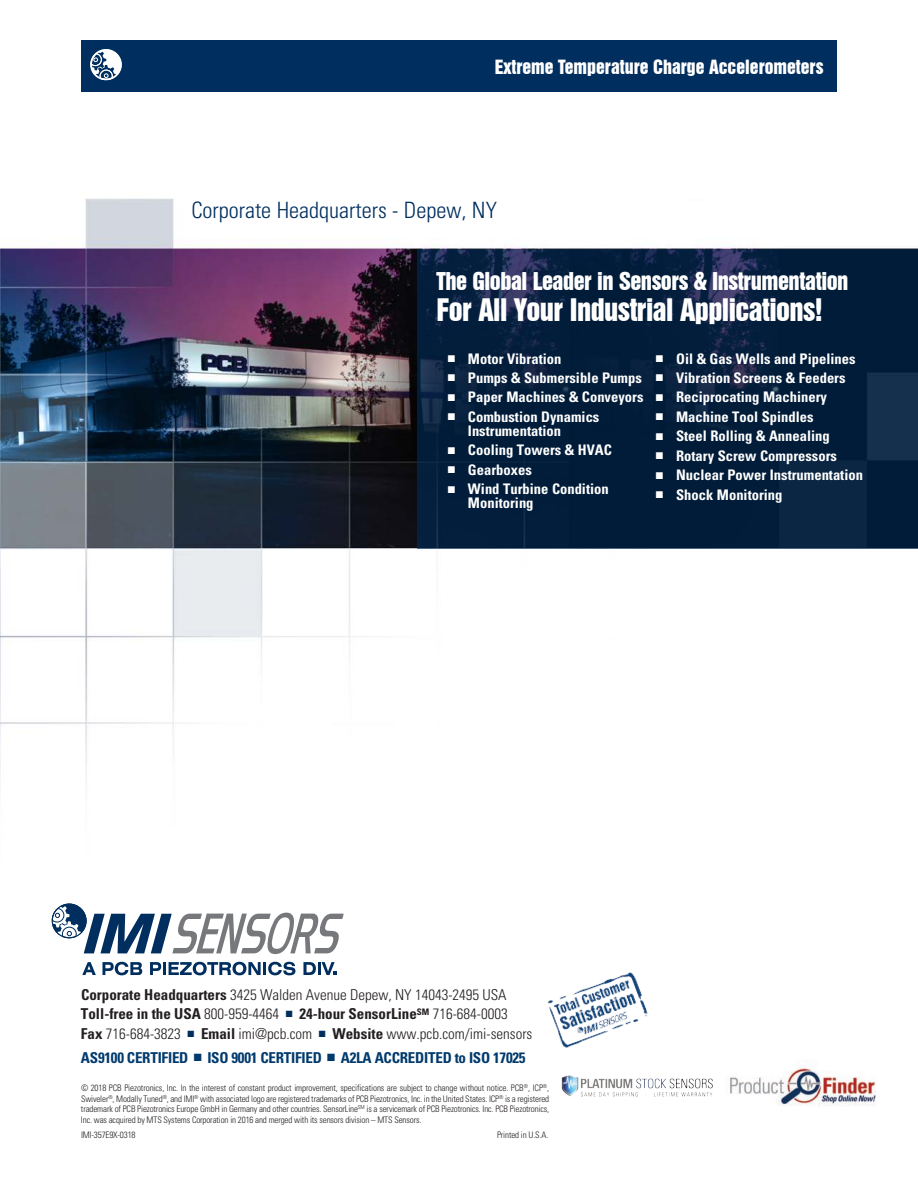
<style>
.page{position:relative;width:918px;height:1188px;background:#fff}
.page>*{position:absolute;margin:0;border:0;box-sizing:border-box;transform-origin:0 0}
.t1{font:28.5px "Swiss 921 BT Regular A";letter-spacing:-.02em;color:#fff}
.t2{font:22.5px "Swiss 921 BT Regular A";letter-spacing:-.02em;color:#fff}
.t3{font:300 condensed 22.5px "Univers";color:#002e5e}
.TopBar-Right{font:18px "Swiss 921 BT Regular A";color:#fff}
.Address{font:300 condensed 15px/19.5px "Univers";color:#231f20}
.Address-2{font:700 condensed 15px "Univers";letter-spacing:-.015em;color:#003a6d}
.t4{font:700 condensed 14.55px/14.1px "Univers";color:#fff}
.Copyright_info{font:300 condensed 9px/10.5px "Univers";letter-spacing:-.015em;color:#231f20;text-align:justify}
.s1{font-weight:700}
.s2{color:#002e5e}
</style>
<div class="page">
<img style="left:0;top:198px;width:918px;height:582px">
<svg style="left:417px;top:249px;width:501px;height:299px;background:#051f3d"></svg>
<div style="left:52px;top:904px;width:35px;height:34px;border:1px solid #002e5e;border-radius:50%"></div>
<svg style="left:52px;top:906px;width:292px;height:48px"></svg>
<div style="left:52px;top:904px;width:34px;height:34px;border:1px solid #002e5e;border-radius:50%"></div>
<svg style="left:82px;top:962px;width:14px;height:13px"></svg>
<svg style="left:102px;top:962px;width:40px;height:13px"></svg>
<svg style="left:150px;top:962px;width:145px;height:13px"></svg>
<svg style="left:303px;top:962px;width:33px;height:13px"></svg>
<img style="left:548px;top:972px;width:100px;height:76px">
<img style="left:730px;top:1065px;width:146px;height:41px">
<img style="left:561px;top:1075px;width:152px;height:22px">
<div style="left:81px;top:40px;width:756px;height:52px;background:#002e5e"></div>
<div style="left:91px;top:50px;width:30px;height:29px;background:#fff;border-radius:50%"></div>
<svg style="left:90px;top:52px;width:27px;height:28px"></svg>
<div style="left:90px;top:49px;width:32px;height:31px;border:2px solid #fff;border-radius:50%"></div>
<p class="TopBar-Right" style="left:495px;top:56px;width:330px">Extreme Temperature Charge Accelerometers</p>
<p class="t3" style="left:191px;top:197px;width:307px">Corporate Headquarters - Depew, NY</p>
<p class="t2" style="left:436px;top:266px;width:414px">The Global Leader in Sensors &amp; Instrumentation</p>
<p class="t1" style="left:436px;top:291px;width:387px">For All Your Industrial Applications!</p>
<p class="t4" style="left:448px;top:351px;width:115px">■ Motor Vibration</p>
<p class="t4" style="left:448px;top:371px;width:196px">■ Pumps &amp; Submersible Pumps</p>
<p class="t4" style="left:448px;top:390px;width:197px">■ Paper Machines &amp; Conveyors</p>
<p class="t4" style="left:468px;top:410px;width:133px;text-indent:-20px">■ Combustion Dynamics<br>Instrumentation</p>
<p class="t4" style="left:448px;top:443px;width:166px">■ Cooling Towers &amp; HVAC</p>
<p class="t4" style="left:448px;top:463px;width:86px">■ Gearboxes</p>
<p class="t4" style="left:468px;top:482px;width:142px;text-indent:-20px">■ Wind Turbine Condition<br>Monitoring</p>
<p class="t4" style="left:656px;top:351px;width:201px">■ Oil &amp; Gas Wells and Pipelines</p>
<p class="t4" style="left:656px;top:371px;width:191px">■ Vibration Screens &amp; Feeders</p>
<p class="t4" style="left:656px;top:390px;width:173px">■ Reciprocating Machinery</p>
<p class="t4" style="left:656px;top:410px;width:159px">■ Machine Tool Spindles</p>
<p class="t4" style="left:656px;top:429px;width:175px">■ Steel Rolling &amp; Annealing</p>
<p class="t4" style="left:656px;top:449px;width:183px">■ Rotary Screw Compressors</p>
<p class="t4" style="left:656px;top:468px;width:209px">■ Nuclear Power Instrumentation</p>
<p class="t4" style="left:656px;top:487px;width:128px">■ Shock Monitoring</p>
<p class="Address" style="left:81px;top:985px;width:453px"><span class="s1">Corporate Headquarters</span> 3425 Walden Avenue Depew, NY 14043-2495 USA<br><span class="s1">Toll-free in the USA</span> 800-959-4464 <span class="s2">■</span> <span class="s1">24-hour SensorLine</span><sup>SM</sup> 716-684-0003<br><span class="s1">Fax</span> 716-684-3823 <span class="s2">■</span> <span class="s1">Email</span> imi@pcb.com <span class="s2">■</span> <span class="s1">Website</span> www.pcb.com/imi-sensors</p>
<p class="Address-2" style="left:81px;top:1048px;width:446px">AS9100 CERTIFIED ■ ISO 9001 CERTIFIED ■ A2LA ACCREDITED to ISO 17025</p>
<p class="Copyright_info" style="left:81px;top:1083px;width:470px">© 2018 PCB Piezotronics, Inc. In the interest of constant product improvement, specifications are subject to change without notice. PCB<sup>®</sup>, ICP<sup>®</sup>, Swiveler<sup>®</sup>, Modally Tuned<sup>®</sup>, and IMI<sup>®</sup> with associated logo are registered trademarks of PCB Piezotronics, Inc. in the United States. ICP<sup>®</sup> is a registered trademark of PCB Piezotronics Europe GmbH in Germany and other countries. SensorLine<sup>SM</sup> is a servicemark of PCB Piezotronics. Inc. PCB Piezotronics, Inc. was acquired by MTS Systems Corporation in 2016 and merged with its sensors division – MTS Sensors.</p>
<p class="Copyright_info" style="left:81px;top:1129px;width:56px">IMI-357E9X-0318</p>
<p class="Copyright_info" style="left:497px;top:1129px;width:53px">Printed in U.S.A.</p>
</div>
